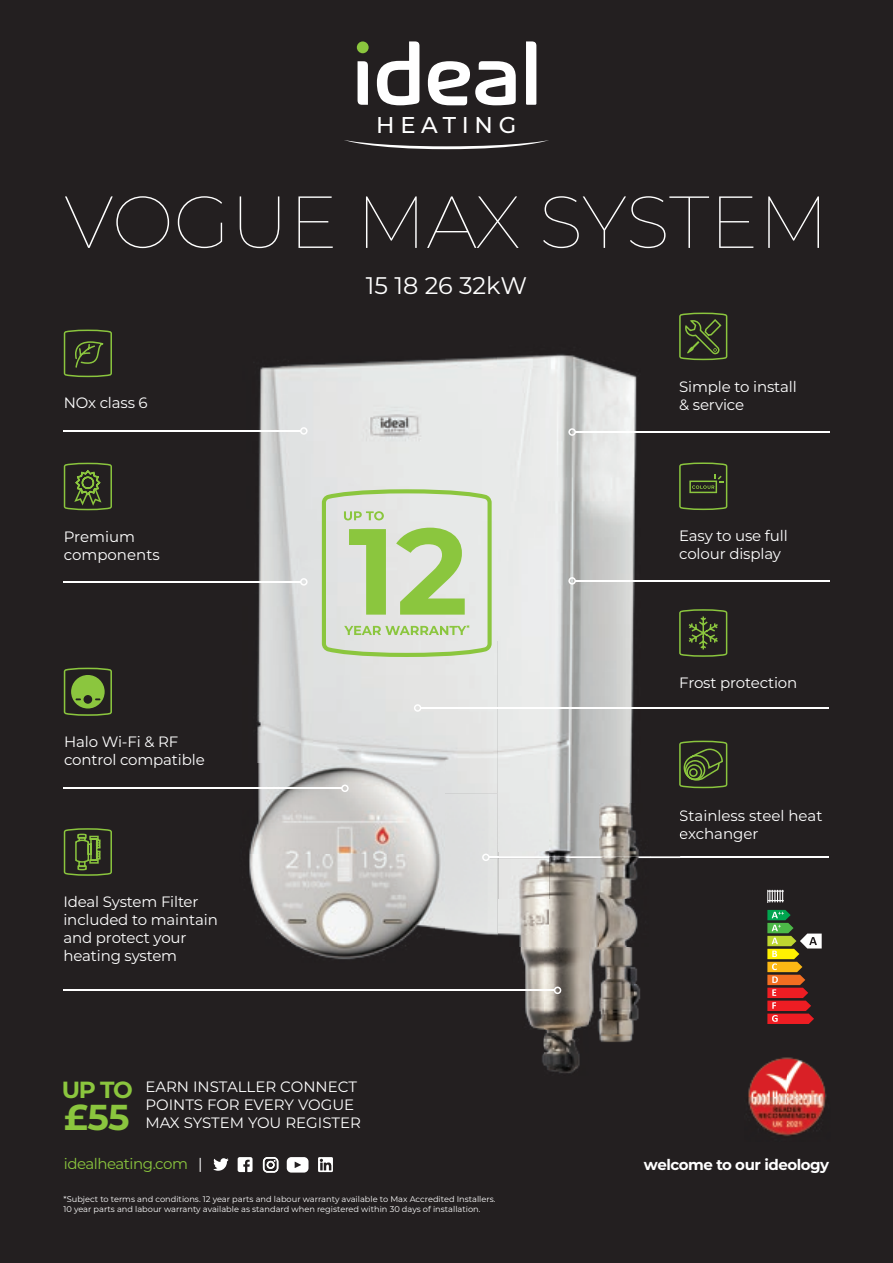
<style>
.page{position:relative;width:893px;height:1263px;background:#231f20}
.page>*{position:absolute;margin:0;border:0;box-sizing:border-box;transform-origin:0 0}
.t1{font:100 73.5px "Montserrat";color:#fff}
.t2{font:700 36px "Montserrat";color:#8bc63e}
.t3{font:24px "Montserrat";color:#fff}
.t4{font:500 22.65px "Montserrat";letter-spacing:.25em;color:#fff}
.t5{font:15px/18px "Montserrat";letter-spacing:-.01em;color:#fff}
.t6{font:700 15px "Montserrat";letter-spacing:-.03em;color:#fff}
.t7{font:15px "Montserrat";letter-spacing:-.03em;color:#8bc63e}
.t8{font:8.25px/9.9px "Montserrat";color:#fff}
.s1{font-weight:700;font-size:23.4px;color:#8bc63e}
.s2{color:#fff}
</style>
<div class="page">
<svg style="left:238px;top:1157px;width:15px;height:15px"></svg>
<svg style="left:263px;top:1157px;width:15px;height:15px"></svg>
<svg style="left:318px;top:1157px;width:15px;height:15px"></svg>
<svg style="left:213px;top:1158px;width:16px;height:13px"></svg>
<svg style="left:287px;top:1157px;width:21px;height:15px"></svg>
<img style="left:257px;top:357px;width:240px;height:436px">
<img style="left:497px;top:354px;width:140px;height:490px">
<div style="left:444px;top:793px;width:54px;height:143px;background:#dfe0e0"></div>
<img style="left:497px;top:844px;width:2px;height:92px">
<svg style="left:64px;top:330px;width:48px;height:47px"></svg>
<hr style="left:575px;top:431px;width:254px;height:2px;background:#fff">
<svg style="left:568px;top:428px;width:8px;height:8px"></svg>
<svg style="left:679px;top:313px;width:48px;height:47px"></svg>
<hr style="left:421px;top:707px;width:408px;height:2px;background:#fff">
<svg style="left:414px;top:704px;width:7px;height:8px"></svg>
<svg style="left:679px;top:609px;width:48px;height:48px"></svg>
<svg style="left:679px;top:462px;width:48px;height:48px"></svg>
<hr style="left:575px;top:580px;width:254px;height:2px;background:#fff">
<svg style="left:568px;top:577px;width:8px;height:8px"></svg>
<hr style="left:64px;top:581px;width:237px;height:2px;background:#fff">
<svg style="left:300px;top:578px;width:8px;height:8px"></svg>
<svg style="left:64px;top:463px;width:48px;height:47px"></svg>
<hr style="left:64px;top:430px;width:237px;height:2px;background:#fff">
<svg style="left:300px;top:427px;width:8px;height:8px"></svg>
<svg style="left:64px;top:668px;width:48px;height:48px"></svg>
<svg style="left:322px;top:489px;width:170px;height:168px"></svg>
<img style="left:298px;top:947px;width:93px;height:13px">
<img style="left:249px;top:763px;width:195px;height:184px">
<hr style="left:489px;top:856px;width:340px;height:2px;background:#fff">
<svg style="left:482px;top:853px;width:8px;height:8px"></svg>
<svg style="left:679px;top:741px;width:48px;height:47px"></svg>
<hr style="left:64px;top:787px;width:278px;height:2px;background:#fff">
<svg style="left:341px;top:784px;width:8px;height:8px"></svg>
<img style="left:651px;top:834px;width:29px;height:25px">
<img style="left:520px;top:947px;width:115px;height:38px">
<img style="left:635px;top:967px;width:3px;height:18px">
<img style="left:525px;top:985px;width:115px;height:88px">
<img style="left:499px;top:803px;width:152px;height:144px">
<img style="left:499px;top:856px;width:181px;height:2px">
<hr style="left:63px;top:989px;width:492px;height:2px;background:#fff">
<svg style="left:554px;top:986px;width:7px;height:8px"></svg>
<svg style="left:64px;top:828px;width:48px;height:48px"></svg>
<img style="left:748px;top:1057px;width:79px;height:79px">
<svg style="left:767px;top:910px;width:55px;height:114px"></svg>
<svg style="left:767px;top:890px;width:17px;height:13px"></svg>
<svg style="left:344px;top:140px;width:205px;height:9px"></svg>
<svg style="left:377px;top:41px;width:42px;height:64px"></svg>
<svg style="left:526px;top:41px;width:10px;height:64px"></svg>
<svg style="left:358px;top:61px;width:10px;height:44px"></svg>
<svg style="left:428px;top:61px;width:88px;height:44px"></svg>
<div style="left:357px;top:41px;width:12px;height:12px;background:#8bc63e;border-radius:50%"></div>
<h3 class="t4" style="left:376px;top:109px;width:141px">HEATING</h3>
<h1 class="t1" style="left:64px;top:173px;width:766px">VOGUE MAX SYSTEM</h1>
<h3 class="t3" style="left:366px;top:269px;width:163px">15 18 26 32kW</h3>
<p class="t5" style="left:64px;top:394px;width:85px">NOx class 6</p>
<p class="t5" style="left:64px;top:527px;width:98px">Premium components</p>
<p class="t5" style="left:64px;top:732px;width:142px">Halo Wi-Fi &amp; RF control compatible</p>
<p class="t5" style="left:63px;top:892px;width:156px">Ideal System Filter included to maintain and protect your heating system</p>
<p class="t5" style="left:679px;top:377px;width:119px">Simple to install &amp; service</p>
<p class="t5" style="left:679px;top:526px;width:110px">Easy to use full colour display</p>
<p class="t5" style="left:679px;top:673px;width:120px">Frost protection</p>
<p class="t5" style="left:679px;top:806px;width:145px">Stainless steel heat exchanger</p>
<p class="t5" style="left:145px;top:1077px;width:217px;text-indent:-84px"><span class="s1">UP TO</span> EARN INSTALLER CONNECT<br>POINTS FOR EVERY VOGUE<br>MAX SYSTEM YOU REGISTER</p>
<p class="t7" style="left:64px;top:1153px;width:140px">idealheating.com <span class="s2">|</span></p>
<p class="t6" style="left:644px;top:1154px;width:187px">welcome to our ideology</p>
<h2 class="t2" style="left:64px;top:1091px;width:67px">£55</h2>
<p class="t8" style="left:63px;top:1194px;width:434px">*Subject to terms and conditions. 12 year parts and labour warranty available to Max Accredited Installers.<br>10 year parts and labour warranty available as standard when registered within 30 days of installation.</p>
</div>
